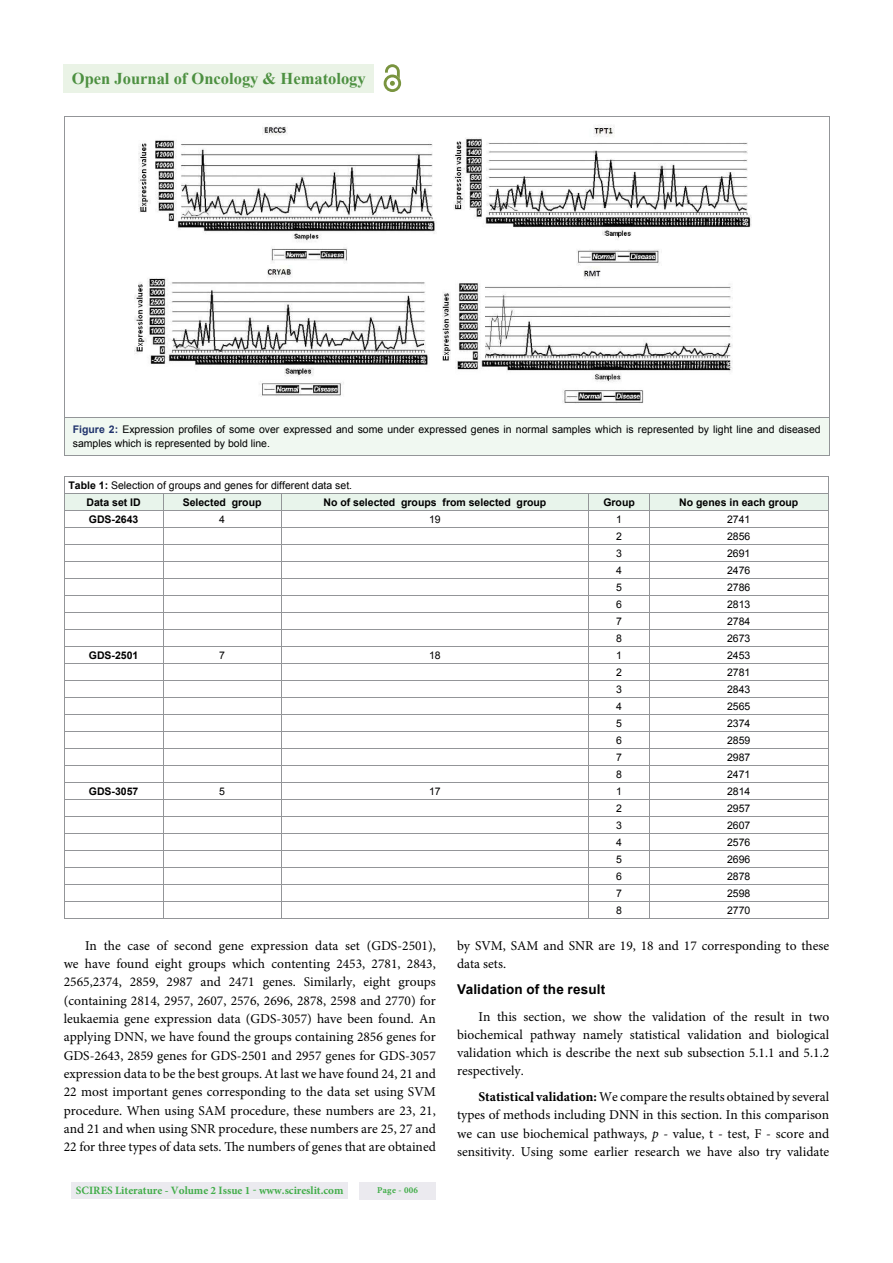
<style>
.page{position:relative;width:893px;height:1263px;background:#fff}
.page>*{position:absolute;margin:0;border:0;box-sizing:border-box;transform-origin:0 0}
.t1{font:700 16.5px "Times New Roman";color:#4d9041}
.t2{font:13.5px/18.3px "Minion Pro";color:#000;text-align:justify}
.t3{font:700 13.5px "Arial";letter-spacing:.015em;color:#000}
.t4{font:700 11.25px "Minion Pro";color:#41ad49}
.t5{font:10.5px/13.5px "Arial";color:#000}
.t6{font:700 10.5px "Arial";color:#000}
.t7{font:700 9px "Minion Pro";letter-spacing:.03em;color:#41ad49}
.s1{font-weight:700;color:#20336c}
.s2{font-weight:700}
.s3{font-style:italic}
</style>
<div class="page">
<div style="left:72px;top:1182px;width:276px;height:17px;background:#ebeaef"></div>
<div style="left:359px;top:1182px;width:77px;height:17px;background:#ebeaef"></div>
<div style="left:63px;top:64px;width:311px;height:28px;background:#eaf3e6"></div>
<img style="left:385px;top:64px;width:5px;height:9px">
<img style="left:384px;top:75px;width:17px;height:17px">
<svg style="left:390px;top:64px;width:10px;height:22px"></svg>
<div style="left:64px;top:417px;width:765px;height:38px;background:#f0f8f1"></div>
<img style="left:138px;top:126px;width:298px;height:136px">
<img style="left:453px;top:125px;width:299px;height:140px">
<img style="left:135px;top:269px;width:293px;height:127px">
<img style="left:442px;top:268px;width:291px;height:135px">
<svg style="left:64px;top:494px;width:764px;height:425px"></svg>
<hr style="left:589px;top:902px;width:60px;height:1px;background:#939598">
<hr style="left:649px;top:902px;width:179px;height:1px;background:#939598">
<hr style="left:64px;top:919px;width:764px;height:1px;background:#939598">
<p class="t1" style="left:72px;top:69px;width:295px">Open Journal of Oncology &amp; Hematology</p>
<p class="t5" style="left:73px;top:423px;width:749px"><span class="s1">Figure 2:</span> Expression profiles of some over expressed and some under expressed genes in normal samples which is represented by light line and diseased samples which is represented by bold line.</p>
<p class="t5" style="left:87px;top:477px;width:267px;line-height:17px;text-indent:-18px"><span class="s2">Table 1:</span> Selection of groups and genes for different data set.<br><span class="s2">Data set ID</span></p>
<p class="t6" style="left:183px;top:496px;width:80px">Selected group</p>
<p class="t6" style="left:323px;top:496px;width:224px">No of selected groups from selected group</p>
<p class="t6" style="left:603px;top:496px;width:33px">Group</p>
<p class="t6" style="left:679px;top:496px;width:121px">No genes in each group</p>
<p class="t6" style="left:89px;top:513px;width:51px">GDS-2643</p>
<p class="t5" style="left:219px;top:512px;width:7px">4</p>
<p class="t5" style="left:429px;top:512px;width:13px">19</p>
<p class="t5" style="left:616px;top:512px;width:7px">1</p>
<p class="t5" style="left:727px;top:512px;width:25px">2741</p>
<p class="t5" style="left:616px;top:530px;width:7px">2</p>
<p class="t5" style="left:727px;top:530px;width:25px">2856</p>
<p class="t5" style="left:616px;top:547px;width:7px">3</p>
<p class="t5" style="left:727px;top:547px;width:25px">2691</p>
<p class="t5" style="left:616px;top:564px;width:7px">4</p>
<p class="t5" style="left:727px;top:564px;width:25px">2476</p>
<p class="t5" style="left:616px;top:581px;width:7px">5</p>
<p class="t5" style="left:727px;top:581px;width:25px">2786</p>
<p class="t5" style="left:616px;top:598px;width:7px">6</p>
<p class="t5" style="left:727px;top:598px;width:25px">2813</p>
<p class="t5" style="left:616px;top:615px;width:7px">7</p>
<p class="t5" style="left:727px;top:615px;width:25px">2784</p>
<p class="t5" style="left:616px;top:632px;width:7px">8</p>
<p class="t5" style="left:727px;top:632px;width:25px">2673</p>
<p class="t6" style="left:89px;top:649px;width:51px">GDS-2501</p>
<p class="t5" style="left:219px;top:649px;width:7px">7</p>
<p class="t5" style="left:429px;top:649px;width:13px">18</p>
<p class="t5" style="left:616px;top:649px;width:7px">1</p>
<p class="t5" style="left:727px;top:649px;width:25px">2453</p>
<p class="t5" style="left:616px;top:666px;width:7px">2</p>
<p class="t5" style="left:727px;top:666px;width:25px">2781</p>
<p class="t5" style="left:616px;top:683px;width:7px">3</p>
<p class="t5" style="left:727px;top:683px;width:25px">2843</p>
<p class="t5" style="left:616px;top:700px;width:7px">4</p>
<p class="t5" style="left:727px;top:700px;width:25px">2565</p>
<p class="t5" style="left:616px;top:717px;width:7px">5</p>
<p class="t5" style="left:727px;top:717px;width:25px">2374</p>
<p class="t5" style="left:616px;top:734px;width:7px">6</p>
<p class="t5" style="left:727px;top:734px;width:25px">2859</p>
<p class="t5" style="left:616px;top:751px;width:7px">7</p>
<p class="t5" style="left:727px;top:751px;width:25px">2987</p>
<p class="t5" style="left:616px;top:768px;width:7px">8</p>
<p class="t5" style="left:727px;top:768px;width:25px">2471</p>
<p class="t6" style="left:89px;top:786px;width:51px">GDS-3057</p>
<p class="t5" style="left:219px;top:785px;width:7px">5</p>
<p class="t5" style="left:429px;top:785px;width:13px">17</p>
<p class="t5" style="left:616px;top:785px;width:7px">1</p>
<p class="t5" style="left:727px;top:785px;width:25px">2814</p>
<p class="t5" style="left:616px;top:802px;width:7px">2</p>
<p class="t5" style="left:727px;top:802px;width:25px">2957</p>
<p class="t5" style="left:616px;top:819px;width:7px">3</p>
<p class="t5" style="left:727px;top:819px;width:25px">2607</p>
<p class="t5" style="left:616px;top:836px;width:7px">4</p>
<p class="t5" style="left:727px;top:836px;width:25px">2576</p>
<p class="t5" style="left:616px;top:853px;width:7px">5</p>
<p class="t5" style="left:727px;top:853px;width:25px">2696</p>
<p class="t5" style="left:616px;top:870px;width:7px">6</p>
<p class="t5" style="left:727px;top:870px;width:25px">2878</p>
<p class="t5" style="left:616px;top:887px;width:7px">7</p>
<p class="t5" style="left:727px;top:887px;width:25px">2598</p>
<p class="t5" style="left:616px;top:904px;width:7px">8</p>
<p class="t5" style="left:727px;top:904px;width:25px">2770</p>
<p class="t2" style="left:64px;top:938px;width:374px;text-indent:21px">In the case of second gene expression data set (GDS-2501), we have found eight groups which contenting 2453, 2781, 2843, 2565,2374, 2859, 2987 and 2471 genes. Similarly, eight groups (containing 2814, 2957, 2607, 2576, 2696, 2878, 2598 and 2770) for leukaemia gene expression data (GDS-3057) have been found. An applying DNN, we have found the groups containing 2856 genes for GDS-2643, 2859 genes for GDS-2501 and 2957 genes for GDS-3057 expression data to be the best groups. At last we have found 24, 21 and 22 most important genes corresponding to the data set using SVM procedure. When using SAM procedure, these numbers are 23, 21, and 21 and when using SNR procedure, these numbers are 25, 27 and 22 for three types of data sets. The numbers of genes that are obtained</p>
<p class="t2" style="left:457px;top:938px;width:374px">by SVM, SAM and SNR are 19, 18 and 17 corresponding to these data sets.</p>
<p class="t3" style="left:457px;top:982px;width:150px">Validation of the result</p>
<p class="t2" style="left:457px;top:1009px;width:374px;text-indent:21px">In this section, we show the validation of the result in two biochemical pathway namely statistical validation and biological validation which is describe the next sub subsection 5.1.1 and 5.1.2 respectively.</p>
<p class="t2" style="left:457px;top:1089px;width:374px;text-indent:21px"><span class="s2">Statistical validation:</span> We compare the results obtained by several types of methods including DNN in this section. In this comparison we can use biochemical pathways, <span class="s3">p</span> - value, t - test, F - score and sensitivity. Using some earlier research we have also try validate</p>
<p class="t4" style="left:76px;top:1186px;width:269px">SCIRES Literature - Volume 2 Issue 1 - www.scireslit.com</p>
<p class="t7" style="left:377px;top:1186px;width:42px">Page - 006</p>
</div>
